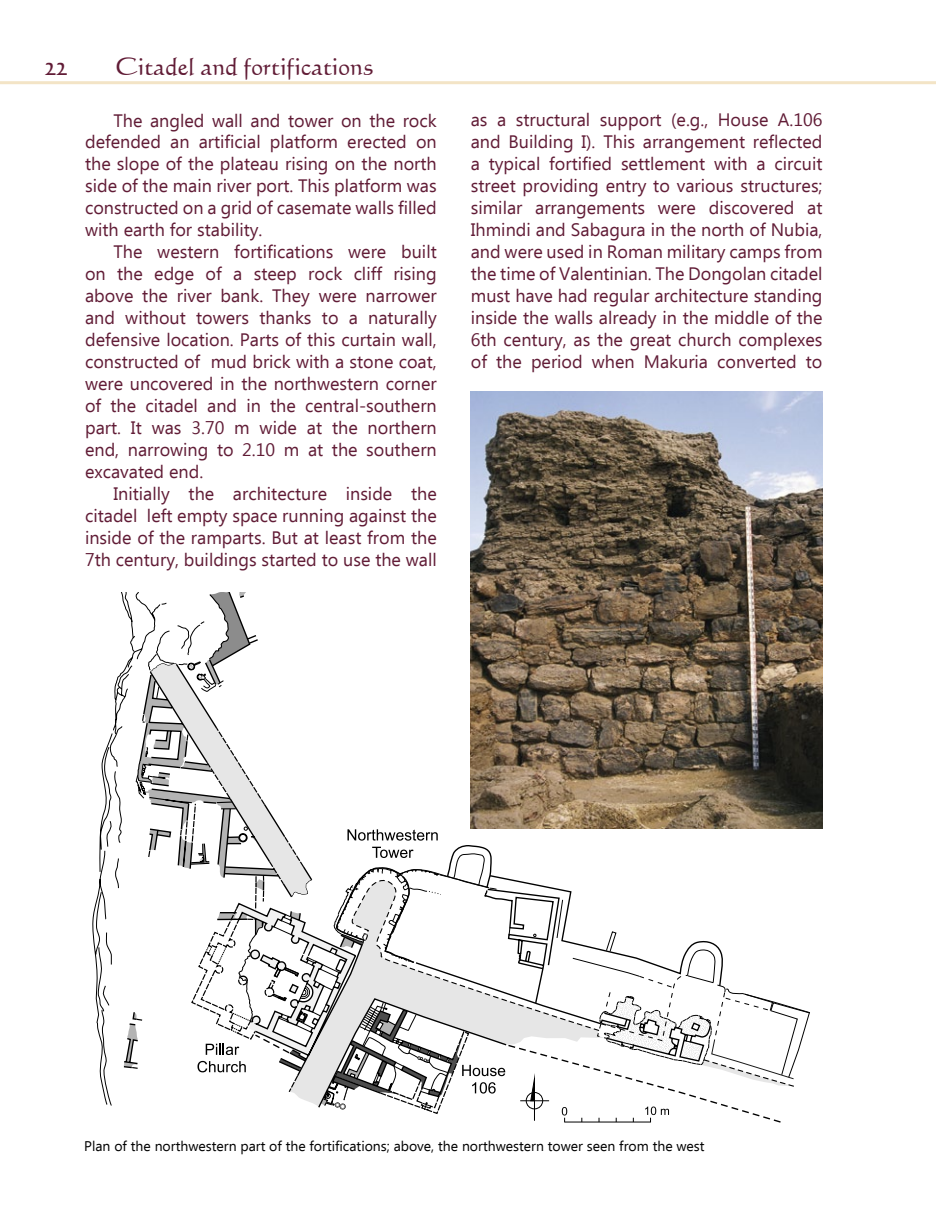
<style>
.page{position:relative;width:936px;height:1219px;background:#fff}
.page>*{position:absolute;margin:0;border:0;box-sizing:border-box;transform-origin:0 0}
.t1{font:28px "Calligraphic 421 BT Roman B";color:#611c36}
.t2{font:24px "Calligraphic 421 BT Roman B";color:#611c36}
.t3{font:18px/22px "Ebrima";color:#611c36;text-align:justify}
.t4{font:14px "Ebrima";color:#000}
</style>
<div class="page">
<hr style="left:0;top:81px;width:935px;height:3px;background:#f3e4c6">
<svg style="left:114px;top:592px;width:42px;height:429px"></svg>
<svg style="left:92px;top:726px;width:30px;height:380px"></svg>
<svg style="left:156px;top:592px;width:654px;height:531px"></svg>
<img style="left:471px;top:391px;width:351px;height:437px">
<h1 class="t1" style="left:45px;top:47px;width:24px">22</h1>
<h2 class="t2" style="left:116px;top:50px;width:259px">Citadel and fortifications</h2>
<p class="t3" style="left:85px;top:110px;width:353px;text-indent:28px">The angled wall and tower on the rock defended an artificial platform erected on the slope of the plateau rising on the north side of the main river port. This platform was constructed on a grid of casemate walls filled with earth for stability.</p>
<p class="t3" style="left:85px;top:242px;width:353px;text-indent:28px">The western fortifications were built on the edge of a steep rock cliff rising above the river bank. They were narrower and without towers thanks to a naturally defensive location. Parts of this curtain wall, constructed of mud brick with a stone coat, were uncovered in the northwestern corner of the citadel and in the central-southern part. It was 3.70 m wide at the northern end, narrowing to 2.10 m at the southern excavated end.</p>
<p class="t3" style="left:85px;top:484px;width:353px;text-indent:28px">Initially the architecture inside the citadel left empty space running against the inside of the ramparts. But at least from the 7th century, buildings started to use the wall</p>
<p class="t3" style="left:471px;top:110px;width:353px">as a structural support (e.g., House A.106 and Building I). This arrangement reflected a typical fortified settlement with a circuit street providing entry to various structures; similar arrangements were discovered at Ihmindi and Sabagura in the north of Nubia, and were used in Roman military camps from the time of Valentinian. The Dongolan citadel must have had regular architecture standing inside the walls already in the middle of the 6th century, as the great church complexes of the period when Makuria converted to</p>
<p class="t4" style="left:84px;top:1136px;width:621px">Plan of the northwestern part of the fortifications; above, the northwestern tower seen from the west</p>
</div>
